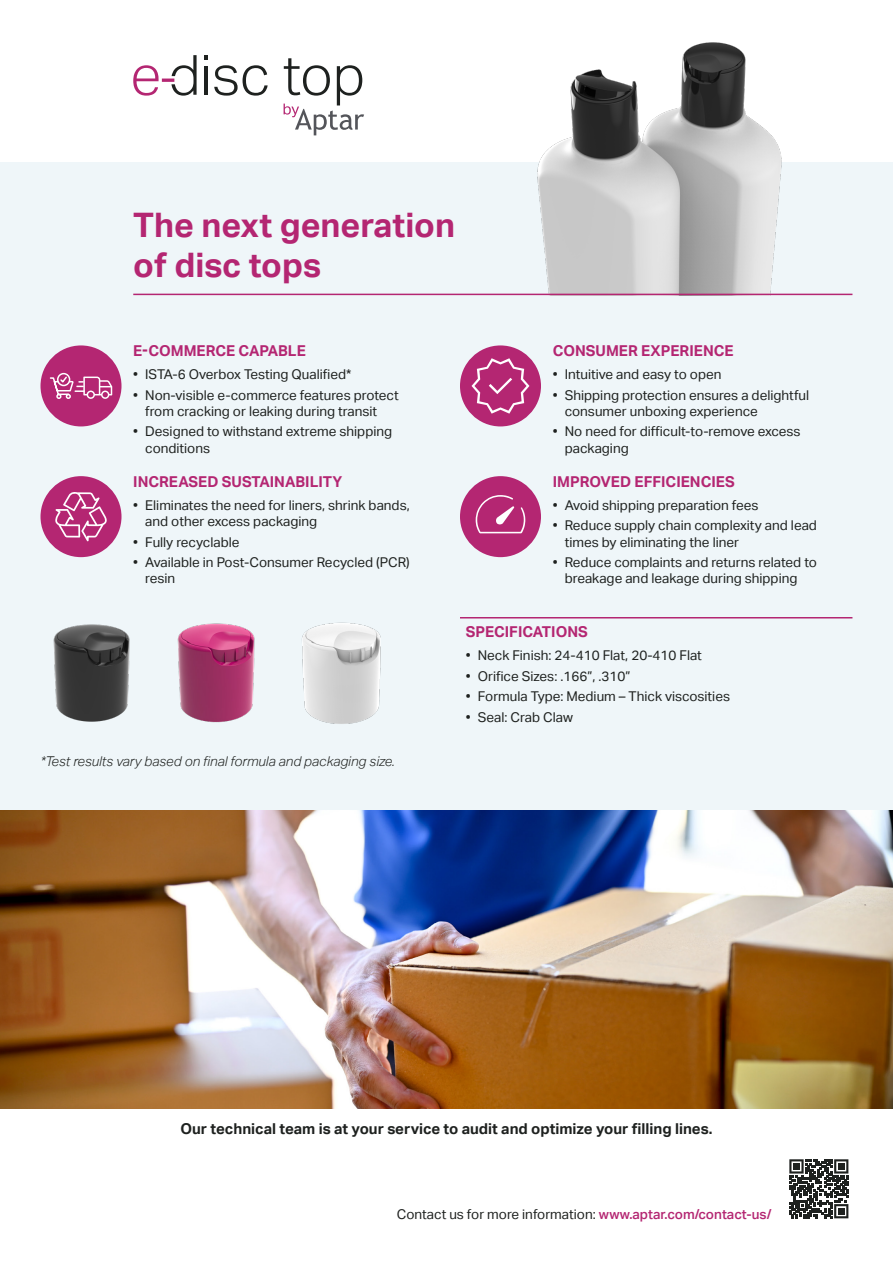
<style>
.page{position:relative;width:893px;height:1263px;background:#fff}
.page>*{position:absolute;margin:0;border:0;box-sizing:border-box;transform-origin:0 0}
.t1{font:700 33.75px/40.5px "Aktiv Grotesk";color:#b42672}
.Headline{font:700 15px "Aktiv Grotesk";color:#b42672}
.t2{font:700 15px "Aktiv Grotesk";color:#1e211f}
.t3{font:13.5px/16.2px "Aktiv Grotesk";color:#1e211f}
.Copy{font:italic 300 13.5px "Aktiv Grotesk";color:#1e211f}
.s1{font-weight:500;color:#b42672}
</style>
<div class="page">
<div style="left:0;top:162px;width:893px;height:945px;background:#eff6f9"></div>
<svg style="left:789px;top:1159px;width:59px;height:59px"></svg>
<div style="left:40px;top:476px;width:82px;height:81px;background:#b42672;border-radius:50%"></div>
<svg style="left:55px;top:492px;width:52px;height:49px"></svg>
<hr style="left:460px;top:617px;width:392px;height:1px;background:#b42672">
<img style="left:302px;top:622px;width:79px;height:102px">
<img style="left:53px;top:624px;width:77px;height:98px">
<img style="left:0;top:810px;width:893px;height:298px">
<div style="left:40px;top:345px;width:82px;height:81px;background:#b42672;border-radius:50%"></div>
<svg style="left:49px;top:372px;width:63px;height:27px"></svg>
<div style="left:460px;top:476px;width:81px;height:81px;background:#b42672;border-radius:50%"></div>
<svg style="left:476px;top:495px;width:49px;height:38px"></svg>
<hr style="left:205px;top:66px;width:3px;height:29px;background:#1e211f">
<svg style="left:204px;top:55px;width:4px;height:5px"></svg>
<svg style="left:214px;top:65px;width:54px;height:31px"></svg>
<svg style="left:284px;top:58px;width:80px;height:77px"></svg>
<svg style="left:133px;top:55px;width:64px;height:41px"></svg>
<img style="left:177px;top:623px;width:78px;height:100px">
<img style="left:512px;top:42px;width:296px;height:252px">
<hr style="left:133px;top:294px;width:719px;height:1px;background:#b42672">
<div style="left:460px;top:345px;width:81px;height:81px;background:#b42672;border-radius:50%"></div>
<svg style="left:471px;top:358px;width:58px;height:56px"></svg>
<p class="t1" style="left:133px;top:205px;width:323px">The next generation of disc tops</p>
<p class="Headline" style="left:133px;top:342px;width:174px">E-COMMERCE CAPABLE</p>
<p class="t3" style="left:133px;top:366px;width:220px">• ISTA-6 Overbox Testing Qualified*</p>
<p class="t3" style="left:145px;top:387px;width:255px;text-indent:-12px">• Non-visible e-commerce features protect from cracking or leaking during transit</p>
<p class="t3" style="left:145px;top:424px;width:248px;text-indent:-12px">• Designed to withstand extreme shipping conditions</p>
<p class="Headline" style="left:133px;top:473px;width:211px">INCREASED SUSTAINABILITY</p>
<p class="t3" style="left:145px;top:497px;width:266px;text-indent:-12px">• Eliminates the need for liners, shrink bands, and other excess packaging</p>
<p class="t3" style="left:133px;top:534px;width:108px">• Fully recyclable</p>
<p class="t3" style="left:145px;top:554px;width:266px;text-indent:-12px">• Available in Post-Consumer Recycled (PCR) resin</p>
<p class="Copy" style="left:40px;top:753px;width:356px">*Test results vary based on final formula and packaging size.</p>
<p class="Headline" style="left:553px;top:342px;width:182px">CONSUMER EXPERIENCE</p>
<p class="t3" style="left:553px;top:366px;width:170px">• Intuitive and easy to open</p>
<p class="t3" style="left:565px;top:387px;width:246px;text-indent:-12px">• Shipping protection ensures a delightful consumer unboxing experience</p>
<p class="t3" style="left:565px;top:424px;width:237px;text-indent:-12px">• No need for difficult-to-remove excess packaging</p>
<p class="Headline" style="left:553px;top:473px;width:184px">IMPROVED EFFICIENCIES</p>
<p class="t3" style="left:553px;top:497px;width:207px">• Avoid shipping preparation fees</p>
<p class="t3" style="left:565px;top:518px;width:254px;text-indent:-12px">• Reduce supply chain complexity and lead times by eliminating the liner</p>
<p class="t3" style="left:553px;top:554px;width:266px;text-align:center">• Reduce complaints and returns related to breakage and leakage during shipping</p>
<p class="Headline" style="left:466px;top:623px;width:124px">SPECIFICATIONS</p>
<p class="t3" style="left:466px;top:647px;width:238px">• Neck Finish: 24-410 Flat, 20-410 Flat</p>
<p class="t3" style="left:466px;top:668px;width:166px">• Orifice Sizes: .166”, .310”</p>
<p class="t3" style="left:466px;top:688px;width:266px">• Formula Type: Medium – Thick viscosities</p>
<p class="t3" style="left:466px;top:709px;width:109px">• Seal: Crab Claw</p>
<p class="t2" style="left:180px;top:1120px;width:534px">Our technical team is at your service to audit and optimize your filling lines.</p>
<p class="t3" style="left:397px;top:1206px;width:376px">Contact us for more information: <span class="s1">www.aptar.com/contact-us/</span></p>
</div>
